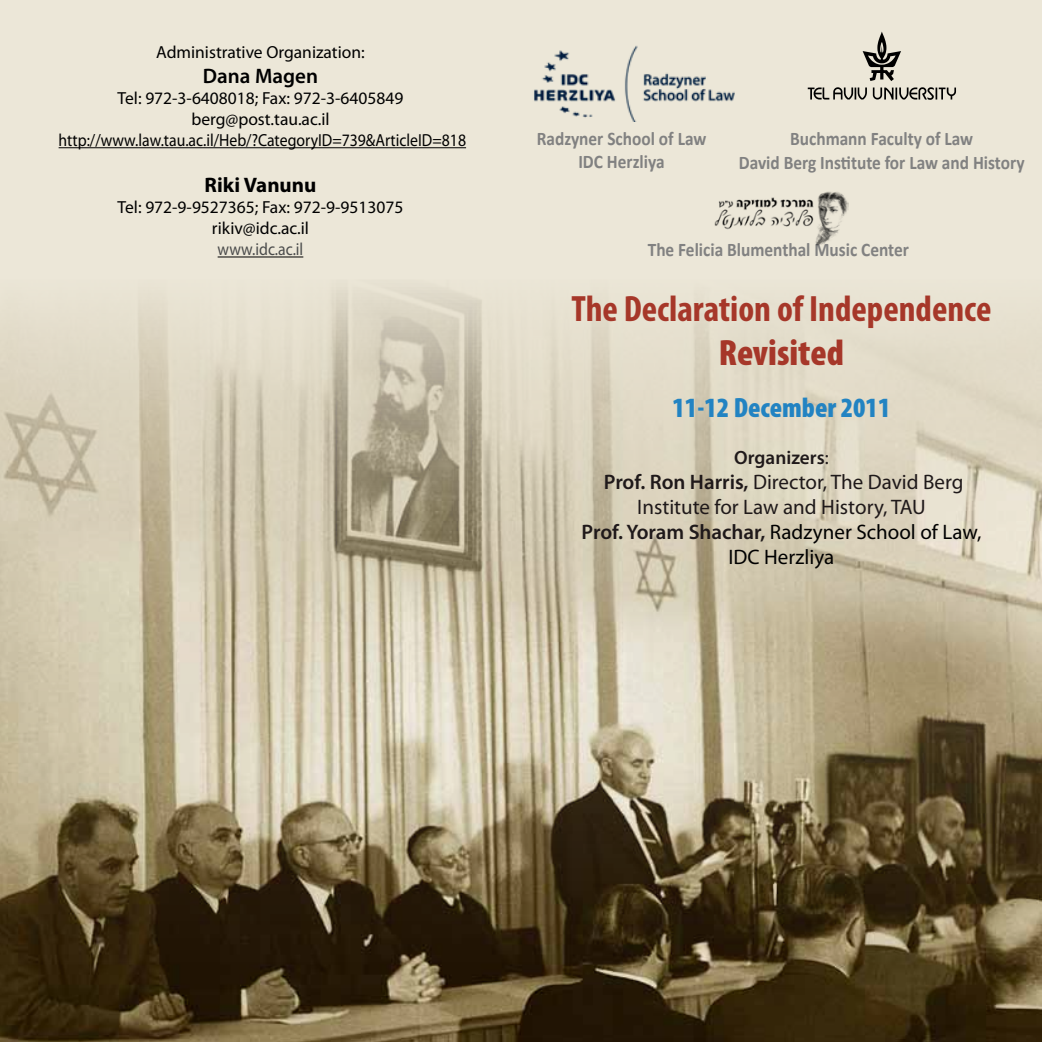
<style>
.page{position:relative;width:1042px;height:1042px;background:#ece7d8}
.page>*{position:absolute;margin:0;border:0;box-sizing:border-box;transform-origin:0 0}
.t1{font:63px "TAULOGO";color:#000}
.t2{font:700 condensed 36.75px "Myriad Pro";color:#a63729}
.t3{font:900 condensed 36.75px "Myriad Pro";color:#a63729}
.t4{font:900 condensed 28px "Myriad Pro";color:#2283c2}
.t5{font:21px/25.2px "Myriad Pro";color:#1f191a;text-align:center}
.t6{font:700 21px "Myriad Pro";color:#000}
.t7{font:600 21px "Myriad Pro";color:#000}
.t8{font:700 19.25px/23.1px "Calibri";color:#818181;text-align:center;scale:.9 1}
.t9{font:600 19.25px "Myriad Pro";color:#1f191a}
.t10{font:17.5px/21px "Myriad Pro";color:#000;text-align:center}
.t11{font:17.5px "Myriad Pro";color:#4a4b4b;scale:.9 1}
.s1{font-weight:400}
.s2{font-weight:600}
.s3{color:#000}
</style>
<div class="page">
<img style="left:0;top:290px;width:1042px;height:752px">
<img style="left:714px;top:191px;width:134px;height:55px">
<hr style="left:59px;top:147px;width:407px;height:1px;background:#000">
<hr style="left:218px;top:256px;width:85px;height:1px;background:#000">
<img style="left:534px;top:45px;width:201px;height:76px">
<p class="t10" style="left:156px;top:41px;width:210px">Administrative Organization:</p>
<p class="t7" style="left:203px;top:63px;width:117px">Dana Magen</p>
<p class="t10" style="left:59px;top:87px;width:409px">Tel: 972-3-6408018; Fax: 972-3-6405849 berg@post.tau.ac.il http://www.law.tau.ac.il/Heb/?CategoryID=739&amp;ArticleID=818</p>
<p class="t6" style="left:204px;top:171px;width:113px">Riki Vanunu</p>
<p class="t10" style="left:118px;top:197px;width:287px">Tel: 972-9-9527365; Fax: 972-9-9513075 rikiv@idc.ac.il</p>
<p class="t11" style="left:218px;top:239px;width:97px">www.idc.ac.il</p>
<p class="t8" style="left:537px;top:126px;width:190px">Radzyner School of Law<br>IDC Herzliya</p>
<h1 class="t1" style="left:807px;top:30px;width:151px">cb</h1>
<p class="t8" style="left:739px;top:127px;width:319px">Buchmann Faculty of Law<br>David Berg Institute for Law and History</p>
<p class="t8" style="left:648px;top:237px;width:292px">The Felicia Blumenthal Music Center</p>
<h2 class="t2" style="left:571px;top:285px;width:422px">The Declaration of Independence</h2>
<h2 class="t3" style="left:719px;top:329px;width:127px">Revisited</h2>
<h3 class="t4" style="left:672px;top:390px;width:219px">11-12 December 2011</h3>
<p class="t9" style="left:734px;top:445px;width:96px">Organizers<span class="s1">:</span></p>
<p class="t5" style="left:581px;top:469px;width:401px"><span class="s2">Prof. Ron Harris,</span> Director, The David Berg Institute for Law and History, TAU<br><span class="s2">Prof. Yoram Shachar,</span> <span class="s3">Radzyner School of Law, IDC Herzliya</span></p>
</div>
